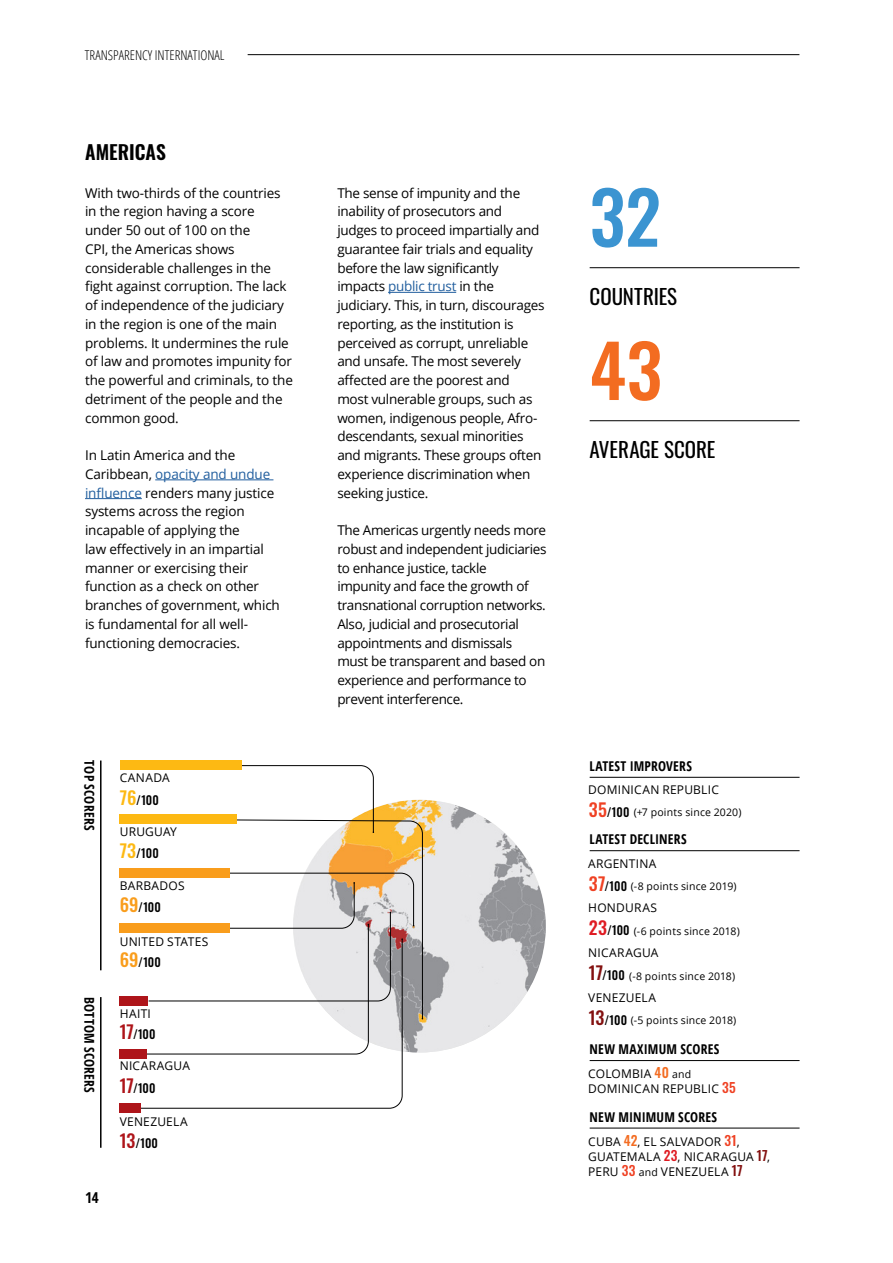
<style>
.page{position:relative;width:893px;height:1263px;background:#fff}
.page>*{position:absolute;margin:0;border:0;box-sizing:border-box;transform-origin:0 0}
.t1{font:500 72px "Oswald";color:#3b94d1}
.t2{font:500 72px "Oswald";color:#f36c21}
.t3{font:21px "Oswald";color:#000}
.t4{font:600 19.5px "Oswald";color:#000}
.t5{font:700 15px "Open Sans Condensed";color:#000}
.t6{font:13.5px/18.8px "Open Sans";letter-spacing:-.02em;color:#000}
.t7{font:700 13.5px "Open Sans Condensed";letter-spacing:.015em;color:#000}
.t8{font:300 condensed 13.5px "Open Sans";color:#000}
.t9{font:12px/15px "Open Sans";letter-spacing:.02em;color:#000}
.t10{font:500 12px "Oswald";color:#000}
.t11{font:10.5px "Open Sans";letter-spacing:.015em;color:#000}
.s1{color:#215e9e}
.s2{font-size:18px;color:#fdb913}
.s3{font-size:18px;color:#f99d1c}
.s4{font-size:18px;color:#ae151a}
.s5{font-family:"Oswald";font-weight:500;font-size:18px;color:#ef4123}
.s6{font-family:"Oswald";font-weight:500;font-size:12px}
.s7{font-family:"Oswald";font-weight:500;font-size:18px;color:#df1b22}
.s8{font-family:"Oswald";font-weight:500;font-size:18px;color:#831110}
.s9{font-family:"Oswald";font-weight:500;font-size:13.5px;color:#f36c21}
.s10{font-size:10.5px}
.s11{font-family:"Oswald";font-weight:500;font-size:13.5px;color:#ef4123}
.s12{font-family:"Oswald";font-weight:500;font-size:13.5px;color:#df1b22}
.s13{font-family:"Oswald";font-weight:500;font-size:13.5px;color:#831110}
</style>
<div class="page">
<hr style="left:155px;top:479px;width:118px;height:1px;background:#215e9e">
<hr style="left:85px;top:498px;width:57px;height:1px;background:#215e9e">
<hr style="left:388px;top:292px;width:68px;height:1px;background:#215e9e">
<hr style="left:590px;top:267px;width:209px;height:1px;background:#000">
<hr style="left:590px;top:420px;width:209px;height:1px;background:#000">
<img style="left:293px;top:800px;width:253px;height:252px;border-radius:126px">
<svg style="left:213px;top:765px;width:161px;height:54px"></svg>
<svg style="left:230px;top:819px;width:193px;height:200px"></svg>
<svg style="left:132px;top:873px;width:282px;height:235px"></svg>
<hr style="left:100px;top:760px;width:2px;height:210px;background:#000">
<hr style="left:100px;top:997px;width:2px;height:151px;background:#000">
<div style="left:120px;top:760px;width:122px;height:10px;background:#fdb913"></div>
<div style="left:120px;top:815px;width:117px;height:9px;background:#fdb913"></div>
<div style="left:120px;top:868px;width:110px;height:9px;background:#f99d1c"></div>
<div style="left:120px;top:924px;width:110px;height:9px;background:#f99d1c"></div>
<div style="left:120px;top:996px;width:28px;height:10px;background:#ae151a"></div>
<div style="left:120px;top:1049px;width:27px;height:10px;background:#ae151a"></div>
<div style="left:120px;top:1104px;width:21px;height:9px;background:#ae151a"></div>
<hr style="left:590px;top:777px;width:209px;height:1px;background:#000">
<hr style="left:590px;top:850px;width:209px;height:1px;background:#000">
<hr style="left:590px;top:1060px;width:209px;height:1px;background:#000">
<hr style="left:590px;top:1128px;width:209px;height:1px;background:#000">
<hr style="left:248px;top:54px;width:551px;height:1px;background:#000">
<p class="t8" style="left:85px;top:46px;width:141px">TRANSPARENCY INTERNATIONAL</p>
<h3 class="t4" style="left:85px;top:142px;width:82px">AMERICAS</h3>
<p class="t6" style="left:85px;top:183px;width:209px">With two-thirds of the countries in the region having a score under 50 out of 100 on the<br>CPI, the Americas shows considerable challenges in the fight against corruption. The lack of independence of the judiciary in the region is one of the main problems. It undermines the rule of law and promotes impunity for the powerful and criminals, to the detriment of the people and the common good.</p>
<p class="t6" style="left:85px;top:445px;width:196px">In Latin America and the<br>Caribbean, <span class="s1">opacity and undue influence</span> renders many justice systems across the region incapable of applying the<br>law effectively in an impartial manner or exercising their function as a check on other branches of government, which is fundamental for all well&shy;functioning democracies.</p>
<p class="t7" style="left:99px;top:760px;width:72px;rotate:90deg">TOP SCORERS</p>
<p class="t7" style="left:99px;top:997px;width:97px;rotate:90deg">BOTTOM SCORERS</p>
<p class="t5" style="left:85px;top:1187px;width:15px">14</p>
<p class="t9" style="left:120px;top:770px;width:51px">CANADA</p>
<p class="t10" style="left:120px;top:793px;width:41px"><span class="s2">76</span>/100</p>
<p class="t10" style="left:120px;top:847px;width:40px"><span class="s2">73</span>/100</p>
<p class="t10" style="left:120px;top:901px;width:43px"><span class="s3">69</span>/100</p>
<p class="t9" style="left:120px;top:824px;width:59px">URUGUAY</p>
<p class="t9" style="left:120px;top:878px;width:66px">BARBADOS</p>
<p class="t9" style="left:120px;top:933px;width:90px">UNITED STATES</p>
<p class="t10" style="left:120px;top:956px;width:43px"><span class="s3">69</span>/100</p>
<p class="t9" style="left:120px;top:1005px;width:33px">HAITI</p>
<p class="t10" style="left:120px;top:1028px;width:37px"><span class="s4">17</span>/100</p>
<p class="t10" style="left:120px;top:1082px;width:37px"><span class="s4">17</span>/100</p>
<p class="t10" style="left:120px;top:1136px;width:40px"><span class="s4">13</span>/100</p>
<p class="t9" style="left:120px;top:1058px;width:72px">NICARAGUA</p>
<p class="t9" style="left:120px;top:1113px;width:69px">VENEZUELA</p>
<p class="t6" style="left:337px;top:183px;width:209px">The sense of impunity and the inability of prosecutors and judges to proceed impartially and guarantee fair trials and equality before the law significantly impacts <span class="s1">public trust</span> in the judiciary. This, in turn, discourages reporting, as the institution is perceived as corrupt, unreliable and unsafe. The most severely affected are the poorest and<br>most vulnerable groups, such as women, indigenous people, Afro&shy;descendants, sexual minorities and migrants. These groups often experience discrimination when seeking justice.</p>
<p class="t6" style="left:337px;top:520px;width:211px">The Americas urgently needs more robust and independent judiciaries to enhance justice, tackle<br>impunity and face the growth of transnational corruption networks.<br>Also, judicial and prosecutorial appointments and dismissals must be transparent and based on experience and performance to prevent interference.</p>
<h1 class="t1" style="left:590px;top:180px;width:73px">32</h1>
<h2 class="t3" style="left:590px;top:278px;width:89px">COUNTRIES</h2>
<h1 class="t2" style="left:590px;top:333px;width:74px">43</h1>
<h2 class="t3" style="left:590px;top:431px;width:127px">AVERAGE SCORE</h2>
<p class="t7" style="left:590px;top:756px;width:104px">LATEST IMPROVERS</p>
<p class="t9" style="left:588px;top:782px;width:132px">DOMINICAN REPUBLIC</p>
<p class="t11" style="left:589px;top:805px;width:154px"><span class="s5">35</span><span class="s6">/100</span> (+7 points since 2020)</p>
<p class="t7" style="left:590px;top:830px;width:98px">LATEST DECLINERS</p>
<p class="t9" style="left:588px;top:855px;width:70px">ARGENTINA</p>
<p class="t11" style="left:589px;top:879px;width:149px"><span class="s5">37</span><span class="s6">/100</span> (-8 points since 2019)</p>
<p class="t9" style="left:588px;top:900px;width:70px">HONDURAS</p>
<p class="t11" style="left:589px;top:924px;width:152px"><span class="s7">23</span><span class="s6">/100</span> (-6 points since 2018)</p>
<p class="t9" style="left:588px;top:945px;width:72px">NICARAGUA</p>
<p class="t11" style="left:589px;top:968px;width:148px"><span class="s8">17</span><span class="s6">/100</span> (-8 points since 2018)</p>
<p class="t9" style="left:588px;top:990px;width:69px">VENEZUELA</p>
<p class="t11" style="left:589px;top:1013px;width:149px"><span class="s8">13</span><span class="s6">/100</span> (-5 points since 2018)</p>
<p class="t7" style="left:590px;top:1040px;width:131px">NEW MAXIMUM SCORES</p>
<p class="t9" style="left:588px;top:1066px;width:149px">COLOMBIA <span class="s9">40</span> <span class="s10">and<br></span>DOMINICAN REPUBLIC <span class="s11">35</span></p>
<p class="t7" style="left:590px;top:1107px;width:129px">NEW MINIMUM SCORES</p>
<p class="t9" style="left:588px;top:1134px;width:183px">CUBA <span class="s9">42</span>, EL SALVADOR <span class="s11">31</span>,<br>GUATEMALA <span class="s12">23</span>, NICARAGUA <span class="s13">17</span>,<br>PERU <span class="s11">33</span> <span class="s10">and</span> VENEZUELA <span class="s13">17</span></p>
</div>
